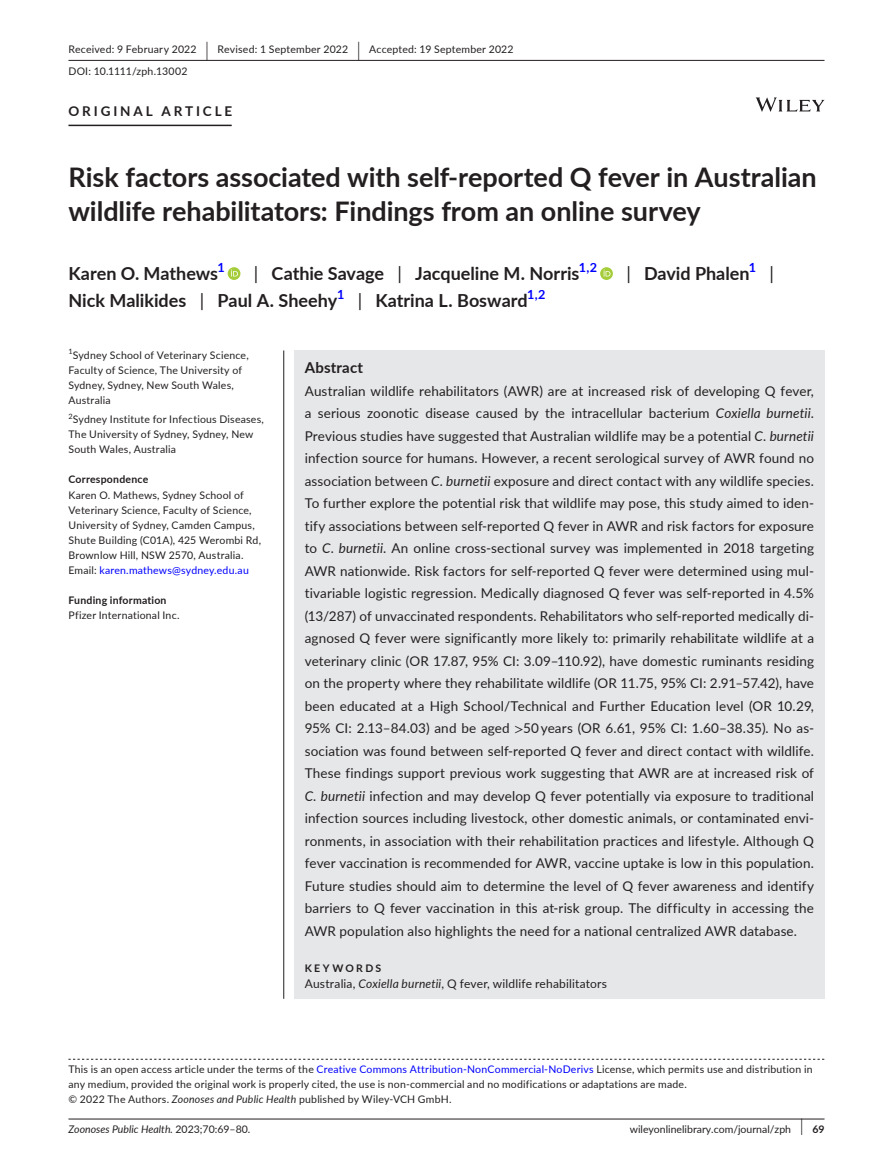
<style>
.page{position:relative;width:893px;height:1174px;background:#fff}
.page>*{position:absolute;margin:0;border:0;box-sizing:border-box;transform-origin:0 0}
.t1{font:700 27px/34.5px "Lato";letter-spacing:-.005em;color:#231f20}
.t2{font:700 18px "Lato";color:#231f20}
.t3{font:18px "Lato";color:#231f20}
.t4{font:700 15px "Lato";letter-spacing:.015em;color:#231f20}
.t5{font:13.5px/22.5px "Lato";letter-spacing:.01em;color:#231f20;text-align:justify}
.t6{font:700 13.5px "Lato";letter-spacing:.215em;color:#231f20}
.t7{font:700 12.6px "Lato";color:#00f}
.t8{font:12px "Lato";letter-spacing:.01em;color:#231f20}
.t9{font:10.5px/15px "Lato";letter-spacing:.02em;color:#231f20}
.t10{font:10.5px "Lato";color:#231f20}
.t11{font:italic 10.5px "Lato";color:#231f20}
.t12{font:700 10.5px "Lato";letter-spacing:.02em;color:#231f20}
.t13{font:700 10.5px "Lato";letter-spacing:.22em;color:#231f20}
.t14{font:7.35px "Lato";color:#231f20}
.s1{font-size:19.65px}
.s2{font-weight:400}
.s3{color:#00f}
.s4{font-style:italic}
.s5{font-family:"STIX"}
.s6{font-style:normal}
.s7{font-size:17.4px}
.s8{font-weight:700}
</style>
<div class="page">
<hr style="left:68px;top:1118px;width:756px;height:1px;background:#231f20">
<svg style="left:756px;top:97px;width:68px;height:15px"></svg>
<hr style="left:68px;top:60px;width:756px;height:1px;background:#231f20">
<hr style="left:68px;top:125px;width:164px;height:1px;background:#231f20">
<svg style="left:228px;top:267px;width:12px;height:13px"></svg>
<svg style="left:231px;top:269px;width:7px;height:7px"></svg>
<svg style="left:600px;top:267px;width:13px;height:13px"></svg>
<svg style="left:604px;top:269px;width:6px;height:7px"></svg>
<svg style="left:68px;top:1058px;width:756px;height:1px"></svg>
<div style="left:294px;top:350px;width:530px;height:648px;background:#e6e7e9"></div>
<hr style="left:283px;top:350px;width:1px;height:648px;background:#231f20">
<p class="t9" style="left:68px;top:38px;width:447px;line-height:21.8px">Received: 9 February 2022 <span class="s1">|</span> Revised: 1 September 2022 <span class="s1">|</span> Accepted: 19 September 2022<br>DOI: 10.1111/zph.13002</p>
<p class="t6" style="left:68px;top:101px;width:165px">ORIGINAL ARTICLE</p>
<h1 class="t1" style="left:68px;top:159px;width:750px">Risk factors associated with self-reported Q fever in Australian wildlife rehabilitators: Findings from an online survey</h1>
<h2 class="t2" style="left:68px;top:260px;width:151px">Karen O. Mathews</h2>
<p class="t7" style="left:217px;top:258px;width:9px">1</p>
<h2 class="t2" style="left:254px;top:260px;width:327px"><span class="s2">|</span> Cathie Savage <span class="s2">|</span> Jacqueline M. Norris</h2>
<p class="t7" style="left:579px;top:258px;width:20px">1,2</p>
<h2 class="t2" style="left:626px;top:260px;width:125px"><span class="s2">|</span> David Phalen</h2>
<p class="t7" style="left:749px;top:258px;width:9px">1</p>
<h2 class="t3" style="left:769px;top:260px;width:6px">|</h2>
<h2 class="t2" style="left:68px;top:287px;width:270px">Nick Malikides <span class="s2">|</span> Paul A. Sheehy</h2>
<p class="t7" style="left:337px;top:285px;width:9px">1</p>
<h2 class="t2" style="left:358px;top:287px;width:171px"><span class="s2">|</span> Katrina L. Bosward</h2>
<p class="t7" style="left:527px;top:285px;width:20px">1,2</p>
<p class="t14" style="left:68px;top:346px;width:6px">1</p>
<p class="t9" style="left:68px;top:347px;width:182px;text-indent:4px">Sydney School of Veterinary Science,<br>Faculty of Science, The University of<br>Sydney, Sydney, New South Wales,<br>Australia</p>
<p class="t9" style="left:68px;top:412px;width:197px"><sup>2</sup>Sydney Institute for Infectious Diseases,<br>The University of Sydney, Sydney, New<br>South Wales, Australia</p>
<p class="t12" style="left:68px;top:472px;width:81px">Correspondence</p>
<p class="t9" style="left:68px;top:487px;width:194px">Karen O. Mathews, Sydney School of Veterinary Science, Faculty of Science, University of Sydney, Camden Campus, Shute Building (C01A), 425 Werombi Rd, Brownlow Hill, NSW 2570, Australia.<br>Email: <span class="s3">karen.mathews@sydney.edu.au</span></p>
<p class="t12" style="left:68px;top:592px;width:100px">Funding information</p>
<p class="t9" style="left:68px;top:607px;width:113px">Pfizer International Inc.</p>
<p class="t4" style="left:305px;top:356px;width:60px">Abstract</p>
<p class="t5" style="left:305px;top:379px;width:511px">Australian wildlife rehabilitators (AWR) are at increased risk of developing Q fever, a serious zoonotic disease caused by the intracellular bacterium <span class="s4">Coxiella burnetii</span>.<br>Previous studies have suggested that Australian wildlife may be a potential <span class="s4">C. burnetii </span>infection source for humans. However, a recent serological survey of AWR found no association between <span class="s4">C. burnetii</span> exposure and direct contact with any wildlife species.<br>To further explore the potential risk that wildlife may pose, this study aimed to iden&shy;tify associations between self-reported Q fever in AWR and risk factors for exposure to <span class="s4">C. burnetii</span>. An online cross-sectional survey was implemented in 2018 targeting AWR nationwide. Risk factors for self-reported Q fever were determined using mul&shy;tivariable logistic regression. Medically diagnosed Q fever was self-reported in 4.5% (13/287) of unvaccinated respondents. Rehabilitators who self-reported medically di&shy;agnosed Q fever were significantly more likely to: primarily rehabilitate wildlife at a veterinary clinic (OR 17.87, 95% CI: 3.09–110.92), have domestic ruminants residing on the property where they rehabilitate wildlife (OR 11.75, 95% CI: 2.91–57.42), have been educated at a High School/Technical and Further Education level (OR 10.29, 95% CI: 2.13–84.03) and be aged <span class="s5">&gt;</span>50 years (OR 6.61, 95% CI: 1.60–38.35). No as&shy;sociation was found between self-reported Q fever and direct contact with wildlife.<br>These findings support previous work suggesting that AWR are at increased risk of <span class="s4">C. burnetii</span> infection and may develop Q fever potentially via exposure to traditional infection sources including livestock, other domestic animals, or contaminated envi&shy;ronments, in association with their rehabilitation practices and lifestyle. Although Q fever vaccination is recommended for AWR, vaccine uptake is low in this population.<br>Future studies should aim to determine the level of Q fever awareness and identify barriers to Q fever vaccination in this at-risk group. The difficulty in accessing the AWR population also highlights the need for a national centralized AWR database.</p>
<p class="t13" style="left:305px;top:960px;width:78px">KEYWORDS</p>
<p class="t8" style="left:305px;top:975px;width:304px">Australia, <span class="s4">Coxiella burnetii</span>, Q fever, wildlife rehabilitators</p>
<p class="t9" style="left:68px;top:1061px;width:746px">This is an open access article under the terms of the <span class="s3">Creative Commons Attribution-NonCommercial-NoDerivs</span> License, which permits use and distribution in any medium, provided the original work is properly cited, the use is non-commercial and no modifications or adaptations are made.<br>© 2022 The Authors. <span class="s4">Zoonoses and Public Health</span> published by Wiley-VCH GmbH.</p>
<p class="t11" style="left:68px;top:1121px;width:183px">Zoonoses Public Health. <span class="s6">2023;70:69–80.</span></p>
<p class="t10" style="left:630px;top:1121px;width:196px">wileyonlinelibrary.com/journal/zph <span class="s7">|</span> <span class="s8">69</span></p>
</div>
